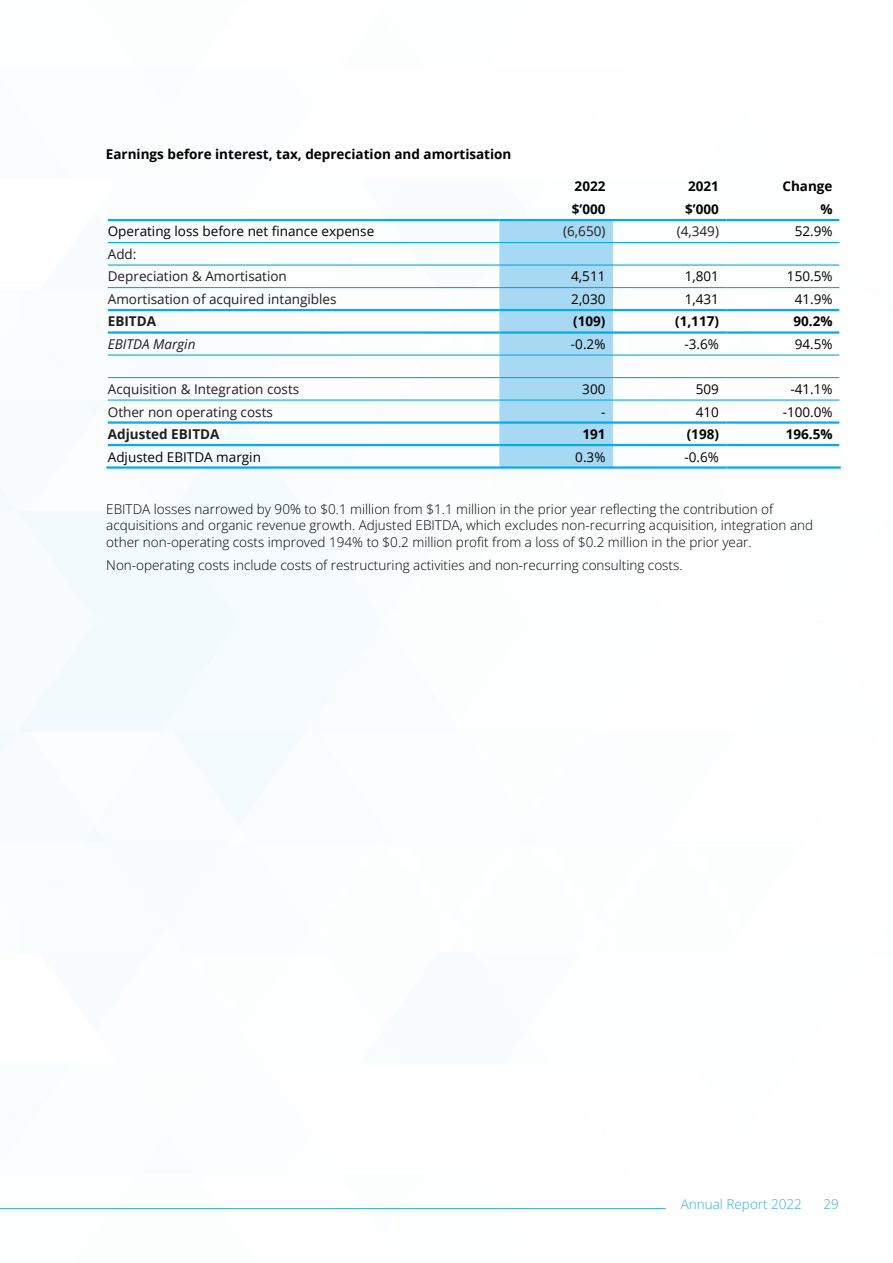
<style>
.page{position:relative;width:893px;height:1263px;background:#fff}
.page>*{position:absolute;margin:0;border:0;box-sizing:border-box;transform-origin:0 0}
.t1{font:300 13.5px/16.5px "Open Sans";color:#000}
.t2{font:13.5px "Open Sans";color:#000}
.t3{font:13.5px/22.5px "Open Sans";color:#211d1e}
.t4{font:700 13.5px "Open Sans";color:#000}
.t5{font:700 13.5px "Open Sans";color:#211d1e}
.t6{font:300 13.5px "Open Sans";color:#2fabe1}
.t7{font:italic 13.5px "Open Sans";color:#211d1e}
</style>
<div class="page">
<hr style="left:0;top:1208px;width:666px;height:1px;background:#2fabe1">
<svg style="left:499px;top:221px;width:114px;height:245px;background:#a8d9f2"></svg>
<hr style="left:108px;top:219px;width:391px;height:2px;background:#00adef">
<hr style="left:499px;top:219px;width:114px;height:2px;background:#00adef">
<hr style="left:613px;top:219px;width:113px;height:2px;background:#00adef">
<hr style="left:726px;top:219px;width:113px;height:2px;background:#00adef">
<hr style="left:108px;top:242px;width:391px;height:1px;background:#00adef">
<hr style="left:499px;top:242px;width:114px;height:1px;background:#00adef">
<hr style="left:613px;top:242px;width:113px;height:1px;background:#00adef">
<hr style="left:726px;top:242px;width:113px;height:1px;background:#00adef">
<hr style="left:108px;top:264px;width:391px;height:2px;background:#00adef">
<hr style="left:499px;top:264px;width:114px;height:2px;background:#00adef">
<hr style="left:613px;top:264px;width:113px;height:2px;background:#00adef">
<hr style="left:726px;top:264px;width:113px;height:2px;background:#00adef">
<hr style="left:108px;top:287px;width:391px;height:1px;background:#00adef">
<hr style="left:499px;top:287px;width:114px;height:1px;background:#00adef">
<hr style="left:613px;top:287px;width:113px;height:1px;background:#00adef">
<hr style="left:726px;top:287px;width:113px;height:1px;background:#00adef">
<hr style="left:108px;top:309px;width:391px;height:2px;background:#00adef">
<hr style="left:499px;top:309px;width:114px;height:2px;background:#00adef">
<hr style="left:613px;top:309px;width:113px;height:2px;background:#00adef">
<hr style="left:726px;top:309px;width:113px;height:2px;background:#00adef">
<hr style="left:108px;top:331px;width:391px;height:3px;background:#00adef">
<hr style="left:499px;top:331px;width:114px;height:3px;background:#00adef">
<hr style="left:613px;top:331px;width:113px;height:3px;background:#00adef">
<hr style="left:726px;top:331px;width:113px;height:3px;background:#00adef">
<hr style="left:108px;top:354px;width:391px;height:2px;background:#00adef">
<hr style="left:499px;top:354px;width:114px;height:2px;background:#00adef">
<hr style="left:613px;top:354px;width:113px;height:2px;background:#00adef">
<hr style="left:726px;top:354px;width:113px;height:2px;background:#00adef">
<hr style="left:108px;top:377px;width:391px;height:1px;background:#00adef">
<hr style="left:499px;top:377px;width:114px;height:1px;background:#00adef">
<hr style="left:613px;top:377px;width:113px;height:1px;background:#00adef">
<hr style="left:726px;top:377px;width:113px;height:1px;background:#00adef">
<hr style="left:108px;top:399px;width:391px;height:2px;background:#00adef">
<hr style="left:499px;top:399px;width:114px;height:2px;background:#00adef">
<hr style="left:613px;top:399px;width:113px;height:2px;background:#00adef">
<hr style="left:726px;top:399px;width:113px;height:2px;background:#00adef">
<hr style="left:108px;top:421px;width:391px;height:3px;background:#00adef">
<hr style="left:499px;top:421px;width:114px;height:3px;background:#00adef">
<hr style="left:613px;top:421px;width:113px;height:3px;background:#00adef">
<hr style="left:726px;top:421px;width:113px;height:3px;background:#00adef">
<hr style="left:108px;top:444px;width:391px;height:2px;background:#00adef">
<hr style="left:499px;top:444px;width:114px;height:2px;background:#00adef">
<hr style="left:613px;top:444px;width:113px;height:2px;background:#00adef">
<hr style="left:726px;top:444px;width:113px;height:2px;background:#00adef">
<hr style="left:106px;top:466px;width:393px;height:3px;background:#00adef">
<hr style="left:499px;top:466px;width:114px;height:3px;background:#00adef">
<hr style="left:613px;top:466px;width:113px;height:3px;background:#00adef">
<hr style="left:726px;top:466px;width:115px;height:3px;background:#00adef">
<p class="t4" style="left:106px;top:145px;width:407px">Earnings before interest, tax, depreciation and amortisation</p>
<p class="t4" style="left:575px;top:177px;width:32px">2022</p>
<p class="t4" style="left:688px;top:177px;width:32px">2021</p>
<p class="t4" style="left:782px;top:177px;width:52px">Change</p>
<p class="t4" style="left:572px;top:200px;width:35px">$’000</p>
<p class="t4" style="left:685px;top:200px;width:35px">$’000</p>
<p class="t4" style="left:820px;top:200px;width:14px">%</p>
<p class="t2" style="left:108px;top:222px;width:268px">Operating loss before net finance expense</p>
<p class="t3" style="left:563px;top:220px;width:44px">(6,650)</p>
<p class="t3" style="left:677px;top:220px;width:44px">(4,349)</p>
<p class="t2" style="left:795px;top:222px;width:39px">52.9%</p>
<p class="t3" style="left:108px;top:242px;width:181px">Add:<br>Depreciation &amp; Amortisation</p>
<p class="t2" style="left:571px;top:267px;width:36px">4,511</p>
<p class="t2" style="left:685px;top:267px;width:36px">1,801</p>
<p class="t2" style="left:787px;top:267px;width:47px">150.5%</p>
<p class="t3" style="left:108px;top:287px;width:230px">Amortisation of acquired intangibles</p>
<p class="t2" style="left:571px;top:290px;width:36px">2,030</p>
<p class="t2" style="left:685px;top:290px;width:36px">1,431</p>
<p class="t2" style="left:795px;top:290px;width:39px">41.9%</p>
<p class="t5" style="left:108px;top:312px;width:50px">EBITDA</p>
<p class="t4" style="left:573px;top:312px;width:34px">(109)</p>
<p class="t4" style="left:675px;top:312px;width:45px">(1,117)</p>
<p class="t4" style="left:793px;top:312px;width:41px">90.2%</p>
<p class="t7" style="left:108px;top:335px;width:89px">EBITDA Margin</p>
<p class="t2" style="left:571px;top:335px;width:36px">-0.2%</p>
<p class="t2" style="left:684px;top:335px;width:36px">-3.6%</p>
<p class="t2" style="left:795px;top:335px;width:39px">94.5%</p>
<p class="t3" style="left:108px;top:377px;width:193px">Acquisition &amp; Integration costs</p>
<p class="t2" style="left:582px;top:380px;width:25px">300</p>
<p class="t2" style="left:696px;top:380px;width:25px">509</p>
<p class="t2" style="left:790px;top:380px;width:44px">-41.1%</p>
<p class="t3" style="left:108px;top:400px;width:167px">Other non operating costs</p>
<p class="t2" style="left:601px;top:402px;width:6px">-</p>
<p class="t2" style="left:696px;top:402px;width:25px">410</p>
<p class="t2" style="left:783px;top:402px;width:51px">-100.0%</p>
<p class="t5" style="left:108px;top:425px;width:113px">Adjusted EBITDA</p>
<p class="t4" style="left:582px;top:425px;width:25px">191</p>
<p class="t4" style="left:687px;top:425px;width:34px">(198)</p>
<p class="t4" style="left:786px;top:425px;width:48px">196.5%</p>
<p class="t2" style="left:108px;top:447px;width:155px">Adjusted EBITDA margin</p>
<p class="t2" style="left:575px;top:447px;width:32px">0.3%</p>
<p class="t2" style="left:684px;top:447px;width:36px">-0.6%</p>
<p class="t1" style="left:106px;top:500px;width:708px">EBITDA losses narrowed by 90% to $0.1 million from $1.1 million in the prior year reflecting the contribution of acquisitions and organic revenue growth. Adjusted EBITDA, which excludes non-recurring acquisition, integration and other non-operating costs improved 194% to $0.2 million profit from a loss of $0.2 million in the prior year.</p>
<p class="t1" style="left:106px;top:556px;width:578px">Non-operating costs include costs of restructuring activities and non-recurring consulting costs.</p>
<p class="t6" style="left:681px;top:1195px;width:123px">Annual Report 2022</p>
<p class="t6" style="left:824px;top:1195px;width:17px">29</p>
</div>
